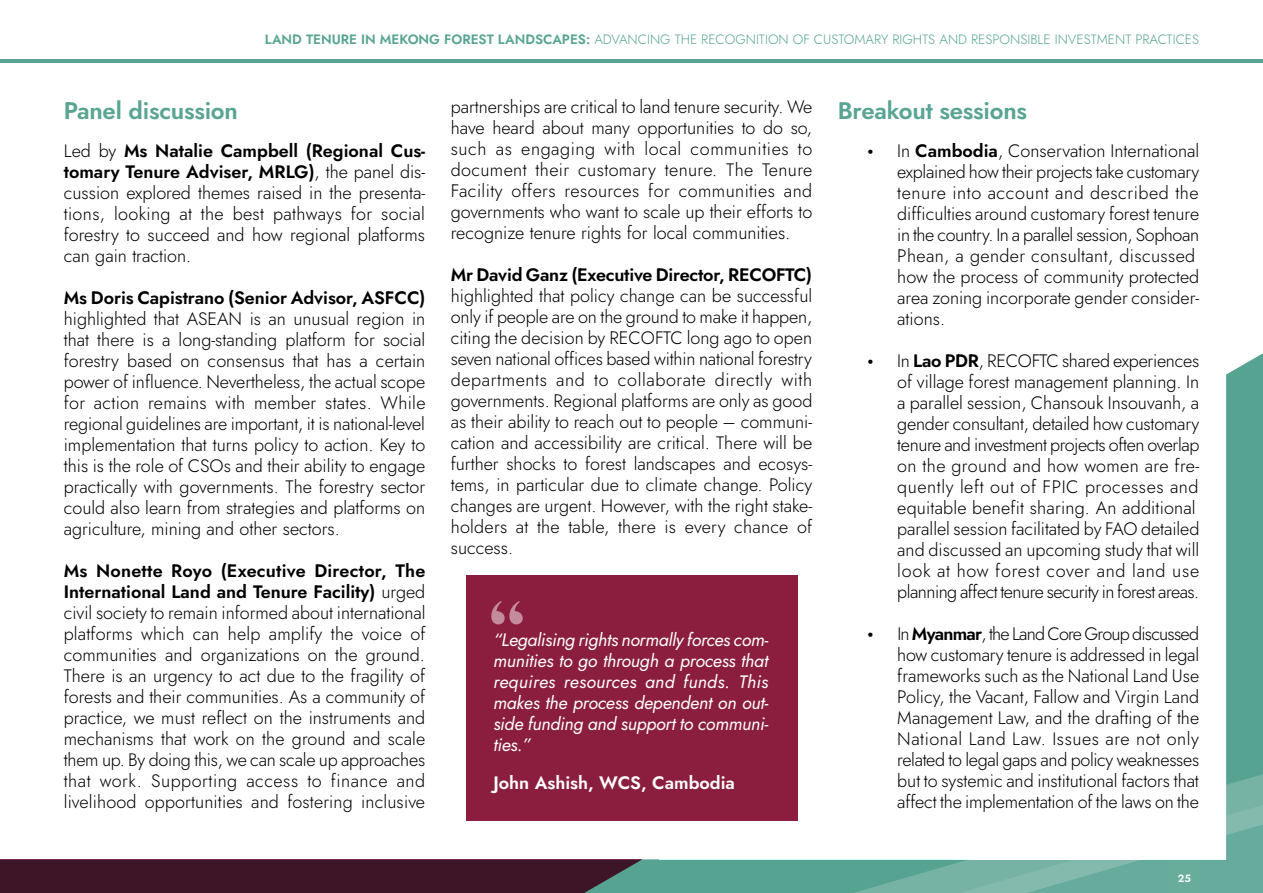
<style>
.page{position:relative;width:1263px;height:893px;background:#fff}
.page>*{position:absolute;margin:0;border:0;box-sizing:border-box;transform-origin:0 0}
.t1{font:600 24px "Jost";letter-spacing:-.01em;color:#59a492}
.t2{font:300 18px/21px "Jost";color:#000;text-align:justify}
.t3{font:italic 18px/21px "Jost";letter-spacing:-.01em;color:#fff;text-align:justify}
.t4{font:600 18px "Jost";letter-spacing:-.005em;color:#000}
.t5{font:600 18px "Jost";color:#fff}
.t6{font:300 13.5px "Jost";color:#59a492}
.t7{font:600 10.5px "Jost";color:#fff}
.s1{font-weight:600}
.s2{font-weight:900}
</style>
<div class="page">
<div style="left:0;top:859px;width:659px;height:34px;background:#3d1527"></div>
<hr style="left:0;top:59px;width:1263px;height:3px;background:#59a492">
<div style="left:466px;top:575px;width:332px;height:246px;background:#8b1e3e"></div>
<svg style="left:491px;top:353px;width:772px;height:540px"></svg>
<p class="t6" style="left:265px;top:30px;width:936px"><span class="s1">LAND TENURE IN MEKONG FOREST LANDSCAPES:</span> ADVANCING THE RECOGNITION OF CUSTOMARY RIGHTS AND RESPONSIBLE INVESTMENT PRACTICES</p>
<h1 class="t1" style="left:64px;top:95px;width:176px">Panel discussion</h1>
<p class="t2" style="left:64px;top:141px;width:363px">Led by <span class="s1">Ms Natalie Campbell (Regional Cus&shy;tomary Tenure Adviser, MRLG)</span>, the panel dis&shy;cussion explored themes raised in the presenta&shy;tions, looking at the best pathways for social forestry to succeed and how regional platforms can gain traction.</p>
<p class="t4" style="left:64px;top:286px;width:363px">Ms Doris Capistrano (Senior Advisor, ASFCC)</p>
<p class="t2" style="left:64px;top:309px;width:363px">highlighted that ASEAN is an unusual region in that there is a long-standing platform for social forestry based on consensus that has a certain power of influence. Nevertheless, the actual scope for action remains with member states. While regional guidelines are important, it is national-level implementation that turns policy to action. Key to this is the role of CSOs and their ability to engage practically with governments. The forestry sector could also learn from strategies and platforms on agriculture, mining and other sectors.</p>
<p class="t2" style="left:64px;top:561px;width:363px"><span class="s1">Ms Nonette Royo (Executive Director, The International Land and Tenure Facility)</span> urged civil society to remain informed about international platforms which can help amplify the voice of communities and organizations on the ground.<br>There is an urgency to act due to the fragility of forests and their communities. As a community of practice, we must reflect on the instruments and mechanisms that work on the ground and scale them up. By doing this, we can scale up approaches that work. Supporting access to finance and livelihood opportunities and fostering inclusive</p>
<p class="t2" style="left:451px;top:96px;width:363px">partnerships are critical to land tenure security. We have heard about many opportunities to do so, such as engaging with local communities to document their customary tenure. The Tenure Facility offers resources for communities and governments who want to scale up their efforts to recognize tenure rights for local communities.</p>
<p class="t4" style="left:451px;top:262px;width:363px">Mr David Ganz (Executive Director, RECOFTC)</p>
<p class="t2" style="left:451px;top:285px;width:363px">highlighted that policy change can be successful only if people are on the ground to make it happen, citing the decision by RECOFTC long ago to open seven national offices based within national forestry departments and to collaborate directly with governments. Regional platforms are only as good as their ability to reach out to people – communi&shy;cation and accessibility are critical. There will be further shocks to forest landscapes and ecosys&shy;tems, in particular due to climate change. Policy changes are urgent. However, with the right stake&shy;holders at the table, there is every chance of success.</p>
<p class="t3" style="left:493px;top:629px;width:277px">“Legalising rights normally forces com&shy;munities to go through a process that requires resources and funds. This makes the process dependent on out&shy;side funding and support to communi&shy;ties.”</p>
<p class="t5" style="left:493px;top:770px;width:243px">John Ashish, WCS, Cambodia</p>
<h1 class="t1" style="left:838px;top:95px;width:191px">Breakout sessions</h1>
<p class="t2" style="left:897px;top:141px;width:303px;text-align:left;text-indent:-30px"><span class="s2">•</span> In <span class="s1">Cambodia</span>, Conservation International explained how their projects take customary tenure into account and described the difficulties around customary forest tenure in the country. In a parallel session, Sophoan Phean, a gender consultant, discussed how the process of community protected area zoning incorporate gender consider&shy;ations.</p>
<p class="t2" style="left:897px;top:351px;width:304px;text-align:left;text-indent:-30px"><span class="s2">•</span> In <span class="s1">Lao PDR</span>, RECOFTC shared experiences of village forest management planning. In a parallel session, Chansouk Insouvanh, a gender consultant, detailed how customary tenure and investment projects often overlap on the ground and how women are fre&shy;quently left out of FPIC processes and equitable benefit sharing. An additional parallel session facilitated by FAO detailed and discussed an upcoming study that will look at how forest cover and land use planning affect tenure security in forest areas.</p>
<p class="t2" style="left:897px;top:624px;width:303px;text-indent:-30px"><span class="s2">•</span> In <span class="s1">Myanmar</span>, the Land Core Group discussed how customary tenure is addressed in legal frameworks such as the National Land Use Policy, the Vacant, Fallow and Virgin Land Management Law, and the drafting of the National Land Law. Issues are not only related to legal gaps and policy weaknesses but to systemic and institutional factors that affect the implementation of the laws on the</p>
<p class="t7" style="left:1178px;top:871px;width:15px">25</p>
</div>
